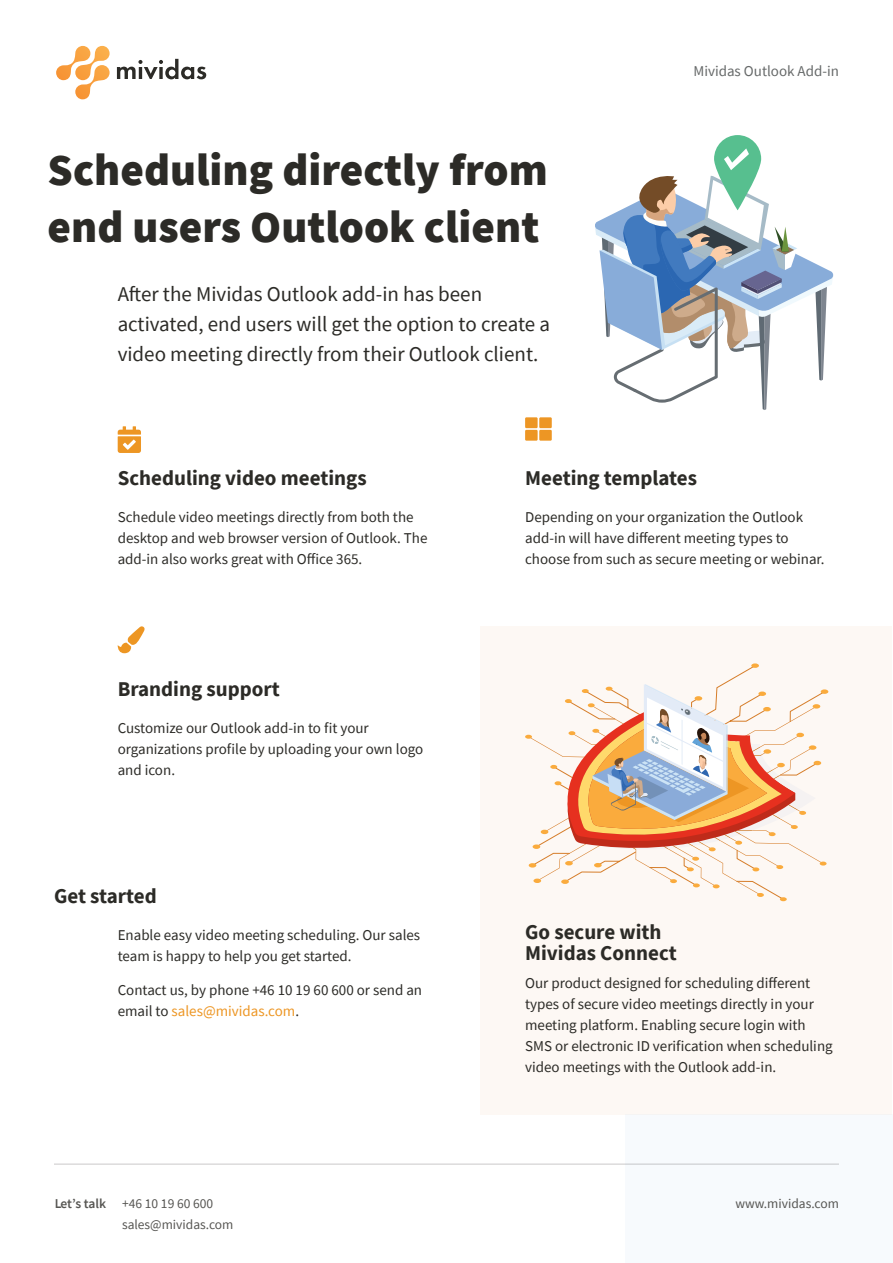
<style>
.page{position:relative;width:893px;height:1263px;background:#fff}
.page>*{position:absolute;margin:0;border:0;box-sizing:border-box;transform-origin:0 0}
.Rubrik_XL{font:900 45px/57px "Source Sans Pro";color:#2c2b27}
.Ingress{font:21px/30px "Source Sans Pro";color:#2c2b27}
.Mellan_rubrik{font:700 21px/21px "Source Sans Pro";color:#2c2b27}
.t1{font:15px/21px "Source Sans Pro";color:#2c2b27}
.t2{font:15px "Source Sans Pro";color:#666969}
.t3{font:13.5px "Source Sans Pro";color:#2c2b27}
.t4{font:600 13.5px "Source Sans Pro";letter-spacing:-.01em;color:#2c2b27}
.s1{color:#ed9624}
</style>
<div class="page">
<div style="left:625px;top:1115px;width:268px;height:148px;background:#f7fafd"></div>
<hr style="left:54px;top:1164px;width:785px;height:1px;background:#231f20">
<svg style="left:117px;top:59px;width:89px;height:20px"></svg>
<svg style="left:56px;top:46px;width:54px;height:53px"></svg>
<div style="left:480px;top:626px;width:412px;height:489px;background:#fdf8f4"></div>
<div style="left:714px;top:135px;width:47px;height:75px;background:#57bf8f;border-radius:24px"></div>
<svg style="left:595px;top:148px;width:239px;height:262px"></svg>
<svg style="left:525px;top:417px;width:27px;height:24px"></svg>
<svg style="left:118px;top:426px;width:23px;height:27px"></svg>
<svg style="left:751px;top:663px;width:8px;height:5px"></svg>
<svg style="left:525px;top:665px;width:303px;height:236px"></svg>
<svg style="left:118px;top:626px;width:27px;height:27px"></svg>
<p class="Rubrik_XL" style="left:48px;top:140px;width:502px">Scheduling directly from end users Outlook client</p>
<p class="Ingress" style="left:118px;top:279px;width:434px">After the Mividas Outlook add-in has been activated, end users will get the option to create a video meeting directly from their Outlook client.</p>
<p class="t2" style="left:693px;top:62px;width:147px">Mividas Outlook Add-in</p>
<p class="Mellan_rubrik" style="left:118px;top:467px;width:250px">Scheduling video meetings</p>
<p class="t1" style="left:118px;top:506px;width:311px">Schedule video meetings directly from both the desktop and web browser version of Outlook. The add-in also works great with Office 365.</p>
<p class="Mellan_rubrik" style="left:118px;top:678px;width:164px">Branding support</p>
<p class="t1" style="left:118px;top:717px;width:307px">Customize our Outlook add-in to fit your organizations profile by uploading your own logo and icon.</p>
<p class="Mellan_rubrik" style="left:54px;top:885px;width:104px">Get started</p>
<p class="t1" style="left:118px;top:924px;width:304px">Enable easy video meeting scheduling. Our sales team is happy to help you get started.</p>
<p class="t1" style="left:118px;top:979px;width:306px">Contact us, by phone +46 10 19 60 600 or send an email to <span class="s1">sales@mividas.com</span>.</p>
<p class="Mellan_rubrik" style="left:525px;top:467px;width:173px">Meeting templates</p>
<p class="t1" style="left:525px;top:506px;width:301px">Depending on your organization the Outlook add-in will have different meeting types to choose from such as secure meeting or webinar.</p>
<p class="Mellan_rubrik" style="left:525px;top:921px;width:153px">Go secure with<br>Mividas Connect</p>
<p class="t1" style="left:525px;top:973px;width:309px">Our product designed for scheduling different types of secure video meetings directly in your meeting platform. Enabling secure login with SMS or electronic ID verification when scheduling video meetings with the Outlook add-in.</p>
<p class="t4" style="left:54px;top:1195px;width:54px">Let’s talk</p>
<p class="t3" style="left:122px;top:1195px;width:93px">+46 10 19 60 600</p>
<p class="t3" style="left:735px;top:1195px;width:105px">www.mividas.com</p>
<p class="t3" style="left:122px;top:1216px;width:113px">sales@mividas.com</p>
</div>
